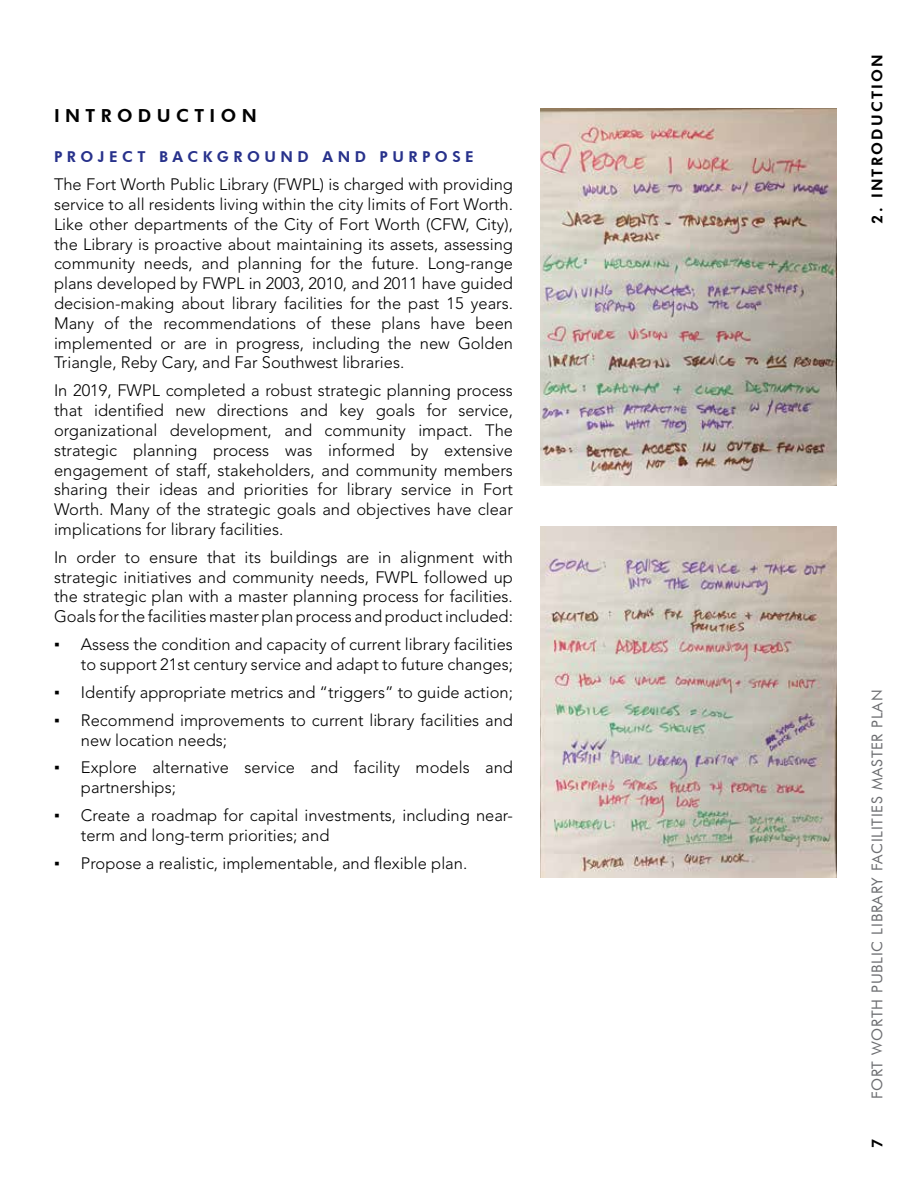
<style>
.page{position:relative;width:918px;height:1188px;background:#fff}
.page>*{position:absolute;margin:0;border:0;box-sizing:border-box;transform-origin:0 0}
.t1{font:800 18px "Futura BT";letter-spacing:.3em;color:#000}
.t2{font:300 16.5px/19.8px "Avenir LT Std";color:#000;text-align:justify}
.t3{font:15px "Futura BT";letter-spacing:.05em;color:#6d6e71}
.t4{font:800 15px "Futura BT";letter-spacing:.3em;color:#27318b}
.t5{font:800 15px "Futura BT";letter-spacing:.15em;color:#000}
.s1{font-family:"Times New Roman";font-weight:400}
</style>
<div class="page">
<img style="left:540px;top:108px;width:297px;height:378px">
<img style="left:540px;top:526px;width:297px;height:352px">
<p class="t1" style="left:54px;top:104px;width:204px">INTRODUCTION</p>
<p class="t4" style="left:54px;top:148px;width:421px">PROJECT BACKGROUND AND PURPOSE</p>
<p class="t2" style="left:54px;top:175px;width:461px">The Fort Worth Public Library (FWPL) is charged with providing service to all residents living within the city limits of Fort Worth.<br>Like other departments of the City of Fort Worth (CFW, City), the Library is proactive about maintaining its assets, assessing community needs, and planning for the future. Long-range plans developed by FWPL in 2003, 2010, and 2011 have guided decision-making about library facilities for the past 15 years.<br>Many of the recommendations of these plans have been implemented or are in progress, including the new Golden Triangle, Reby Cary, and Far Southwest libraries.</p>
<p class="t2" style="left:54px;top:381px;width:461px">In 2019, FWPL completed a robust strategic planning process that identified new directions and key goals for service, organizational development, and community impact. The strategic planning process was informed by extensive engagement of staff, stakeholders, and community members sharing their ideas and priorities for library service in Fort Worth. Many of the strategic goals and objectives have clear implications for library facilities.</p>
<p class="t2" style="left:54px;top:547px;width:461px">In order to ensure that its buildings are in alignment with strategic initiatives and community needs, FWPL followed up the strategic plan with a master planning process for facilities.<br>Goals for the facilities master plan process and product included:</p>
<p class="t2" style="left:54px;top:635px;width:460px;text-align:right"><span class="s1">▪</span> Assess the condition and capacity of current library facilities to support 21st century service and adapt to future changes;</p>
<p class="t2" style="left:54px;top:682px;width:460px"><span class="s1">▪</span> Identify appropriate metrics and “triggers” to guide action;</p>
<p class="t2" style="left:81px;top:710px;width:434px;text-indent:-27px"><span class="s1">▪</span> Recommend improvements to current library facilities and new location needs;</p>
<p class="t2" style="left:81px;top:758px;width:434px;text-indent:-27px"><span class="s1">▪</span> Explore alternative service and facility models and partnerships;</p>
<p class="t2" style="left:81px;top:806px;width:434px;text-indent:-27px"><span class="s1">▪</span> Create a roadmap for capital investments, including near&shy;term and long-term priorities; and</p>
<p class="t2" style="left:54px;top:853px;width:415px"><span class="s1">▪</span> Propose a realistic, implementable, and flexible plan.</p>
<p class="t5" style="left:868px;top:224px;width:171px;rotate:-90deg">2. INTRODUCTION</p>
<p class="t3" style="left:868px;top:1099px;width:411px;rotate:-90deg">FORT WORTH PUBLIC LIBRARY FACILITIES MASTER PLAN</p>
<p class="t5" style="left:868px;top:1148px;width:11px;rotate:-90deg">7</p>
</div>
